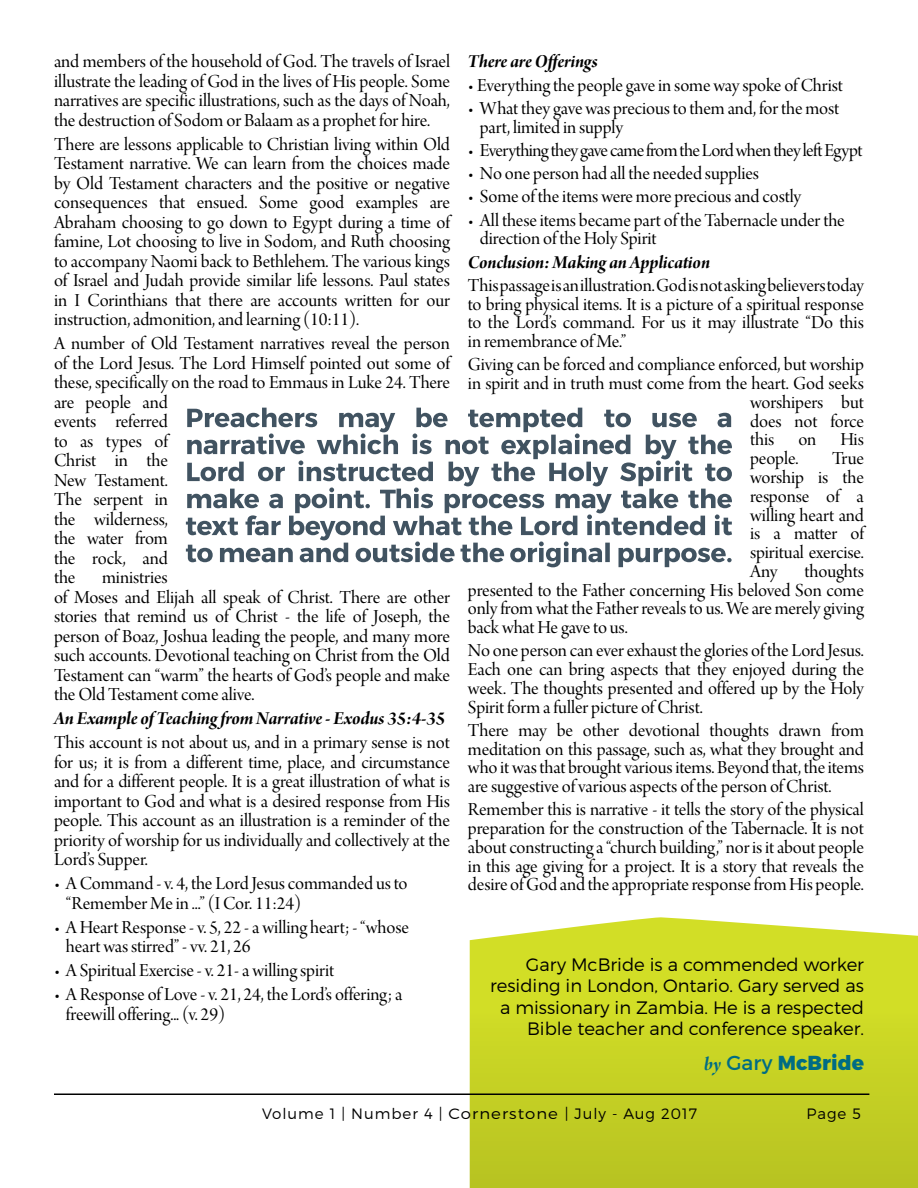
<style>
.page{position:relative;width:918px;height:1188px;background:#fff}
.page>*{position:absolute;margin:0;border:0;box-sizing:border-box;transform-origin:0 0}
.t1{font:800 20.25px "Montserrat";color:#006c84}
.t2{font:19.5px/19.5px "Arno Pro Display";letter-spacing:-.005em;color:#000;text-align:justify}
.t3{font:19.5px "Arno Pro Bold Italic Display";letter-spacing:-.01em;color:#000}
.t4{font:19.5px "Arno Pro Display";letter-spacing:-.03em;color:#000}
.t5{font:300 18px/21.6px "Montserrat";color:#000;text-align:right}
.t6{font:300 15px "Montserrat";letter-spacing:.065em;color:#000}
.s1{font-family:"Arno Pro Bold Italic Display";font-weight:400}
.s2{font-weight:400}
</style>
<div class="page">
<svg style="left:470px;top:917px;width:448px;height:271px"></svg>
<svg style="left:186px;top:408px;width:546px;height:159px"></svg>
<hr style="left:54px;top:1094px;width:815px;height:1px;background:#000">
<p class="t2" style="left:54px;top:53px;width:398px">and members of the household of God. The travels of Israel illustrate the leading of God in the lives of His people. Some narratives are specific illustrations, such as the days of Noah, the destruction of Sodom or Balaam as a prophet for hire.</p>
<p class="t2" style="left:54px;top:136px;width:398px">There are lessons applicable to Christian living within Old Testament narrative. We can learn from the choices made by Old Testament characters and the positive or negative consequences that ensued. Some good examples are Abraham choosing to go down to Egypt during a time of famine, Lot choosing to live in Sodom, and Ruth choosing to accompany Naomi back to Bethlehem. The various kings of Israel and Judah provide similar life lessons. Paul states in I Corinthians that there are accounts written for our instruction, admonition, and learning (10:11).</p>
<p class="t2" style="left:54px;top:335px;width:398px;text-align:left">A number of Old Testament narratives reveal the person of the Lord Jesus. The Lord Himself pointed out some of these, specifically on the road to Emmaus in Luke 24. There are people and<br>events referred<br>to as types of<br>Christ in the<br>New Testament.<br>The serpent in<br>the wilderness,<br>the water from<br>the rock, and<br>the</p>
<p class="t3" style="left:468px;top:51px;width:131px">There are Offerings</p>
<p class="t2" style="left:468px;top:76px;width:377px">• Everything the people gavein somewayspoke ofChrist</p>
<p class="t2" style="left:480px;top:100px;width:361px;line-height:18.8px;text-indent:-12px">• What they gavewas preciousto them and, forthe most part, limited in supply</p>
<p class="t4" style="left:468px;top:140px;width:396px">• EverythingtheygavecamefromtheLordwhentheyleftEgypt</p>
<p class="t2" style="left:468px;top:165px;width:293px">• No one person had all the needed supplies</p>
<p class="t2" style="left:468px;top:188px;width:335px">• Some of theitemswere more preciousand costly</p>
<p class="t2" style="left:480px;top:212px;width:366px;line-height:18.8px;text-indent:-12px">• All theseitems became part of theTabernacle underthe direction of the Holy Spirit</p>
<p class="t3" style="left:468px;top:251px;width:244px">Conclusion: Making an Application</p>
<p class="t2" style="left:468px;top:277px;width:397px;line-height:18.8px">This passage is an illustration. God is not asking believers today to bring physical items. It is a picture of a spiritual response to the Lord’s command. For us it may illustrate “Do this in remembrance of Me.”</p>
<p class="t2" style="left:468px;top:356px;width:397px">Giving can be forced and compliance enforced, but worship</p>
<p class="t2" style="left:468px;top:375px;width:398px">in spirit and in truth must come from the heart. God seeks</p>
<p class="t2" style="left:750px;top:394px;width:115px">worshipers but</p>
<p class="t2" style="left:750px;top:412px;width:115px">does not force</p>
<p class="t2" style="left:750px;top:431px;width:115px">this on His</p>
<p class="t2" style="left:750px;top:450px;width:50px">people.</p>
<p class="t2" style="left:750px;top:450px;width:115px;line-height:18.8px;text-indent:82px">True worship is the response of a willing heart and is a matter of spiritual exercise.<br>Any</p>
<p class="t2" style="left:468px;top:563px;width:398px;line-height:18.8px;text-indent:337px">thoughts presented to the Father concerning His beloved Son come only from what the Father reveals to us. We are merely giving back what He gave to us.</p>
<p class="t2" style="left:468px;top:642px;width:398px;line-height:18.8px">No one person can ever exhaust the glories of the Lord Jesus.<br>Each one can bring aspects that they enjoyed during the week. The thoughts presented and offered up by the Holy Spirit form a fuller picture of Christ.</p>
<p class="t2" style="left:468px;top:722px;width:398px;line-height:18.8px">There may be other devotional thoughts drawn from meditation on this passage, such as, what they brought and who it was that brought various items. Beyond that, the items are suggestive of various aspects of the person of Christ.</p>
<p class="t2" style="left:468px;top:801px;width:398px;line-height:18.8px">Remember this is narrative - it tells the story of the physical preparation for the construction of the Tabernacle. It is not about constructing a “church building,” nor is it about people in this age giving for a project. It is a story that reveals the desire of God and the appropriate response from His people.</p>
<p class="t2" style="left:54px;top:569px;width:398px;text-align:left;text-indent:48px">ministries<br>of Moses and Elijah all speak of Christ. There are other stories that remind us of Christ - the life of Joseph, the person of Boaz, Joshua leading the people, and many more such accounts. Devotional teaching on Christ from the Old Testament can “warm” the hearts of God’s people and make the Old Testament come alive.</p>
<p class="t3" style="left:54px;top:708px;width:393px">An Example of Teaching from Narrative - Exodus 35:4-35</p>
<p class="t2" style="left:54px;top:734px;width:398px">This account is not about us, and in a primary sense is not for us; it is from a different time, place, and circumstance and for a different people. It is a great illustration of what is important to God and what is a desired response from His people. This account as an illustration is a reminder of the priority of worship for us individually and collectively at the Lord’s Supper.</p>
<p class="t2" style="left:66px;top:875px;width:343px;text-indent:-12px">• ACommand -v. 4, the Lord Jesuscommanded usto “Remember Me in ...” (I Cor. 11:24)</p>
<p class="t2" style="left:66px;top:919px;width:344px;text-indent:-12px">• A Heart Response-v. 5, 22 -awilling heart; -“whose heart was stirred” - vv. 21, 26</p>
<p class="t2" style="left:54px;top:962px;width:282px">• A Spiritual Exercise-v. 21-awilling spirit</p>
<p class="t2" style="left:66px;top:986px;width:338px;text-indent:-12px">• A Response of Love-v. 21, 24, the Lord’s offering;a freewill offering... (v. 29)</p>
<p class="t5" style="left:490px;top:953px;width:375px">Gary McBride is a commended worker residing in London, Ontario. Gary served as a missionary in Zambia. He is a respected Bible teacher and conference speaker.</p>
<p class="t1" style="left:704px;top:1050px;width:162px"><span class="s1">by</span> <span class="s2">Gary</span> McBride</p>
<p class="t6" style="left:262px;top:1105px;width:437px">Volume 1 | Number 4 | Cornerstone | July - Aug 2017</p>
<p class="t6" style="left:806px;top:1105px;width:56px">Page 5</p>
</div>
